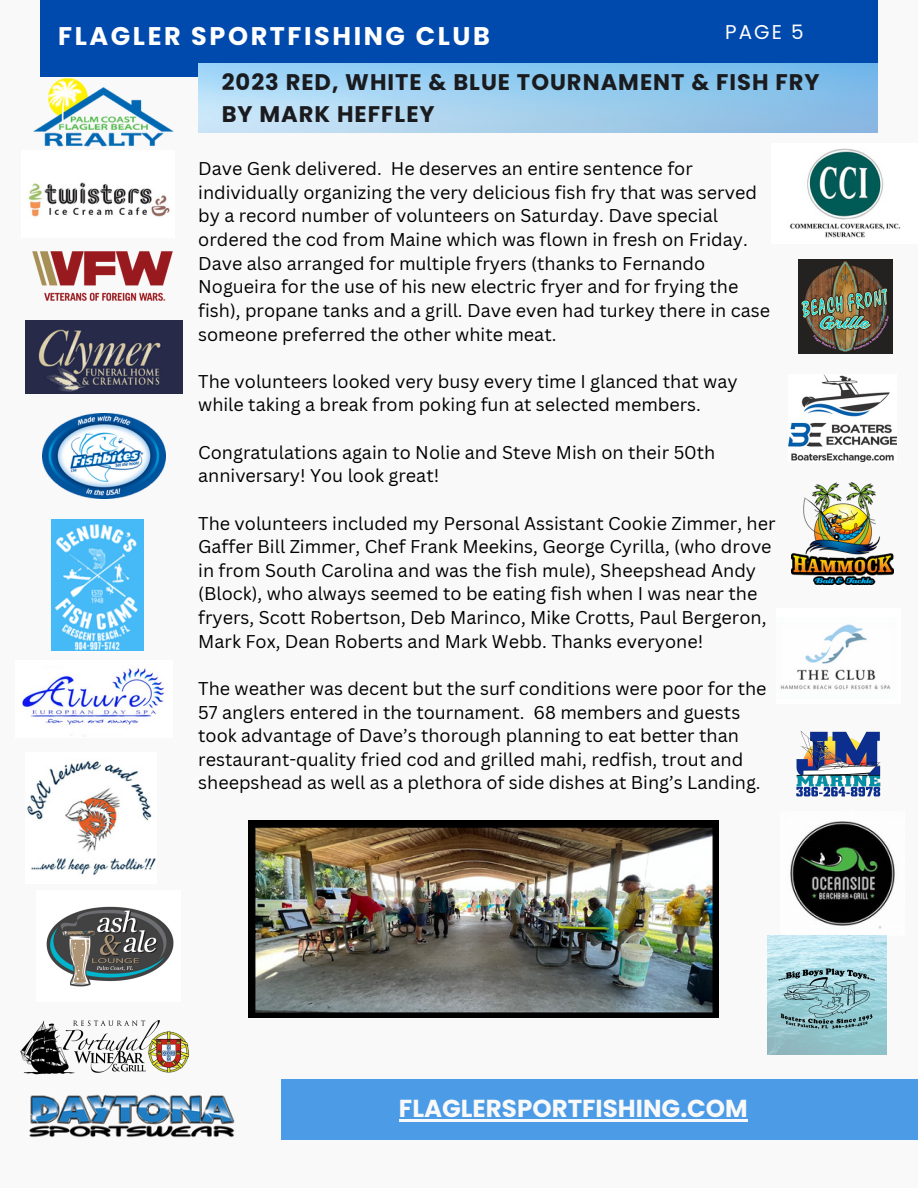
<style>
.page{position:relative;width:918px;height:1188px;background:#f9f9f9}
.page>*{position:absolute;margin:0;border:0;box-sizing:border-box;transform-origin:0 0}
.t1{font:700 25.5px "Poppins";letter-spacing:.1em;color:#fff}
.t2{font:700 24.6px "Poppins";color:#f9f9f9}
.t3{font:700 22.5px "Poppins";letter-spacing:.045em;color:#1a1b1e}
.t4{font:19.95px "Poppins";color:#fff}
.t5{font:18px/23.7px "Canva Sans";color:#000}
</style>
<div class="page">
<div style="left:40px;top:0;width:838px;height:77px;background:#004aad"></div>
<img style="left:198px;top:64px;width:680px;height:68px">
<img style="left:790px;top:148px;width:110px;height:90px">
<img style="left:790px;top:821px;width:105px;height:108px">
<img style="left:29px;top:1094px;width:206px;height:43px">
<img style="left:788px;top:374px;width:108px;height:88px">
<img style="left:52px;top:520px;width:92px;height:130px">
<img style="left:798px;top:259px;width:95px;height:95px">
<img style="left:33px;top:78px;width:141px;height:69px">
<img style="left:33px;top:252px;width:139px;height:48px">
<img style="left:26px;top:320px;width:156px;height:73px">
<img style="left:792px;top:482px;width:101px;height:102px">
<img style="left:796px;top:731px;width:85px;height:66px">
<img style="left:767px;top:935px;width:119px;height:120px">
<div style="left:281px;top:1079px;width:637px;height:61px;background:#4b9be7"></div>
<img style="left:28px;top:182px;width:142px;height:35px">
<img style="left:27px;top:761px;width:129px;height:114px">
<img style="left:20px;top:1020px;width:170px;height:55px">
<img style="left:46px;top:906px;width:128px;height:81px">
<img style="left:22px;top:668px;width:142px;height:57px">
<img style="left:781px;top:624px;width:109px;height:66px">
<img style="left:43px;top:414px;width:122px;height:84px">
<img style="left:248px;top:820px;width:470px;height:197px">
<hr style="left:399px;top:1119px;width:349px;height:2px;background:#f9f9f9">
<p class="t4" style="left:725px;top:18px;width:80px">PAGE 5</p>
<p class="t1" style="left:58px;top:18px;width:433px">FLAGLER SPORTFISHING CLUB</p>
<p class="t3" style="left:222px;top:67px;width:599px">2023 RED, WHITE &amp; BLUE TOURNAMENT &amp; FISH FRY</p>
<p class="t3" style="left:222px;top:98px;width:214px">BY MARK HEFFLEY</p>
<p class="t5" style="left:198px;top:156px;width:573px">Dave Genk delivered. He deserves an entire sentence for individually organizing the very delicious fish fry that was served by a record number of volunteers on Saturday. Dave special ordered the cod from Maine which was flown in fresh on Friday.<br>Dave also arranged for multiple fryers (thanks to Fernando Nogueira for the use of his new electric fryer and for frying the fish), propane tanks and a grill. Dave even had turkey there in case someone preferred the other white meat.</p>
<p class="t5" style="left:198px;top:369px;width:541px">The volunteers looked very busy every time I glanced that way while taking a break from poking fun at selected members.</p>
<p class="t5" style="left:198px;top:440px;width:519px">Congratulations again to Nolie and Steve Mish on their 50th anniversary! You look great!</p>
<p class="t5" style="left:198px;top:511px;width:579px">The volunteers included my Personal Assistant Cookie Zimmer, her Gaffer Bill Zimmer, Chef Frank Meekins, George Cyrilla, (who drove in from South Carolina and was the fish mule), Sheepshead Andy (Block), who always seemed to be eating fish when I was near the fryers, Scott Robertson, Deb Marinco, Mike Crotts, Paul Bergeron, Mark Fox, Dean Roberts and Mark Webb. Thanks everyone!</p>
<p class="t5" style="left:198px;top:676px;width:570px">The weather was decent but the surf conditions were poor for the 57 anglers entered in the tournament. 68 members and guests took advantage of Dave’s thorough planning to eat better than restaurant-quality fried cod and grilled mahi, redfish, trout and sheepshead as well as a plethora of side dishes at Bing’s Landing.</p>
<p class="t2" style="left:399px;top:1091px;width:350px">FLAGLERSPORTFISHING.COM</p>
</div>
